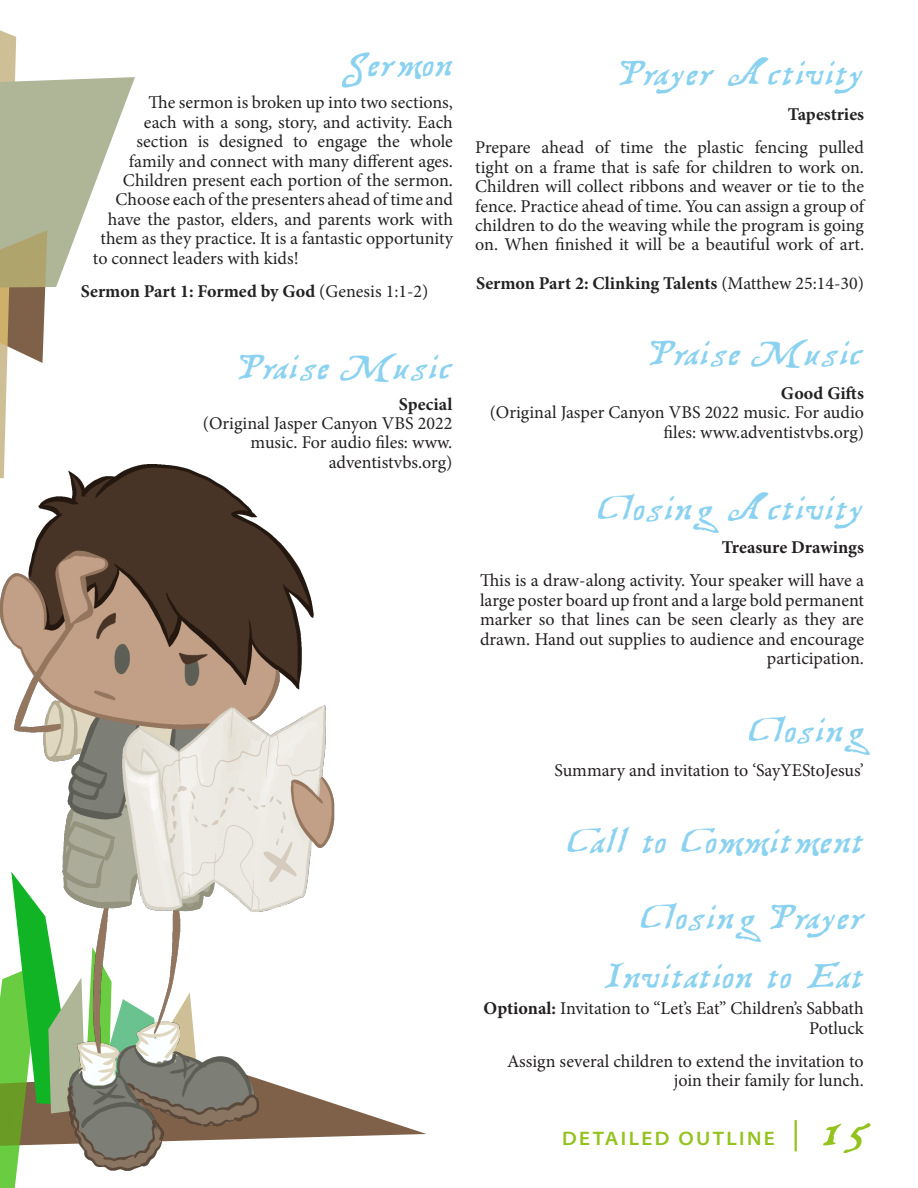
<style>
.page{position:relative;width:918px;height:1188px;background:#fff}
.page>*{position:absolute;margin:0;border:0;box-sizing:border-box;transform-origin:0 0}
.NumberList_ChSab22{font:54px "Treasure Map Deadhand";color:#94c21f}
.t1{font:45px/76.2px "Treasure Map Deadhand";color:#8bd2f0;text-align:right}
.t2{font:600 semi-expanded 19.65px "Myriad Pro";letter-spacing:.12em;color:#94c21f}
.Paragraph_ChSab22{font:18px/19.5px "Minion Pro";color:#222;text-align:right}
.Paragraph_ChSab22-2{font:18px/19.5px "Minion Pro";color:#231f20;text-align:right}
.Paragraph_ChSab22-3{font:700 18px "Minion Pro";color:#222}
.Paragraph_ChSab22-4{font:700 18px "Minion Pro";color:#231f20}
.s1{font-weight:400}
.s2{color:#231f20}
.s3{font-weight:700}
</style>
<div class="page">
<svg style="left:0;top:30px;width:135px;height:411px"></svg>
<svg style="left:0;top:1110px;width:427px;height:78px"></svg>
<img style="left:0;top:441px;width:354px;height:733px">
<hr style="left:795px;top:1120px;width:2px;height:31px;background:#94c21f">
<h2 class="t1" style="left:344px;top:31px;width:111px">Sermon</h2>
<p class="Paragraph_ChSab22" style="left:148px;top:93px;width:306px">The sermon is broken up into two sections,</p>
<p class="Paragraph_ChSab22" style="left:144px;top:112px;width:310px">each with a song, story, and activity. Each</p>
<p class="Paragraph_ChSab22" style="left:136px;top:132px;width:318px">section is designed to engage the whole</p>
<p class="Paragraph_ChSab22" style="left:129px;top:151px;width:326px">family and connect with many different ages.</p>
<p class="Paragraph_ChSab22" style="left:123px;top:171px;width:332px">Children present each portion of the sermon.</p>
<p class="Paragraph_ChSab22" style="left:115px;top:190px;width:339px">Choose each of the presenters ahead of time and</p>
<p class="Paragraph_ChSab22" style="left:108px;top:209px;width:347px">have the pastor, elders, and parents work with</p>
<p class="Paragraph_ChSab22" style="left:100px;top:229px;width:354px">them as they practice. It is a fantastic opportunity</p>
<p class="Paragraph_ChSab22" style="left:93px;top:248px;width:207px">to connect leaders with kids!</p>
<p class="Paragraph_ChSab22-3" style="left:81px;top:278px;width:349px">Sermon Part 1: Formed by God <span class="s1">(Genesis 1:1-2)</span></p>
<h2 class="t1" style="left:237px;top:334px;width:217px">Praise Music</h2>
<p class="Paragraph_ChSab22-3" style="left:399px;top:391px;width:55px">Special</p>
<p class="Paragraph_ChSab22" style="left:203px;top:414px;width:251px">(Original Jasper Canyon VBS 2022 music. For audio files: <span class="s2">www. adventistvbs.org</span>)</p>
<h2 class="t1" style="left:618px;top:40px;width:247px">Prayer Activity</h2>
<p class="Paragraph_ChSab22-3" style="left:788px;top:102px;width:78px">Tapestries</p>
<p class="Paragraph_ChSab22" style="left:475px;top:138px;width:390px;text-align:justify">Prepare ahead of time the plastic fencing pulled tight on a frame that is safe for children to work on.<br>Children will collect ribbons and weaver or tie to the fence. Practice ahead of time. You can assign a group of children to do the weaving while the program is going on. When finished it will be a beautiful work of art.</p>
<p class="Paragraph_ChSab22-3" style="left:476px;top:271px;width:390px">Sermon Part 2: Clinking Talents <span class="s1">(Matthew 25:14-30)</span></p>
<h2 class="t1" style="left:648px;top:319px;width:217px">Praise Music</h2>
<p class="Paragraph_ChSab22-3" style="left:781px;top:381px;width:85px">Good Gifts</p>
<p class="Paragraph_ChSab22" style="left:490px;top:403px;width:376px">(Original Jasper Canyon VBS 2022 music. For audio files: <span class="s2">www.adventistvbs.org</span>)</p>
<h2 class="t1" style="left:598px;top:474px;width:268px">Closing Activity</h2>
<p class="Paragraph_ChSab22-4" style="left:722px;top:535px;width:144px">Treasure Drawings</p>
<p class="Paragraph_ChSab22-2" style="left:480px;top:571px;width:386px">This is a draw-along activity. Your speaker will have a large poster board up front and a large bold permanent marker so that lines can be seen clearly as they are drawn. Hand out supplies to audience and encourage participation.</p>
<h2 class="t1" style="left:749px;top:697px;width:117px">Closing</h2>
<p class="Paragraph_ChSab22-2" style="left:554px;top:761px;width:311px">Summary and invitation to ‘SayYEStoJesus’</p>
<h2 class="t1" style="left:566px;top:807px;width:300px">Call to Commitment<br>Closing Prayer</h2>
<h2 class="t1" style="left:603px;top:942px;width:262px">Invitation to Eat</h2>
<p class="Paragraph_ChSab22-2" style="left:484px;top:999px;width:382px"><span class="s3">Optional:</span> Invitation to “Let’s Eat” Children’s Sabbath<br>Potluck</p>
<p class="Paragraph_ChSab22-2" style="left:507px;top:1051px;width:358px">Assign several children to extend the invitation to join their family for lunch.</p>
<p class="t2" style="left:562px;top:1126px;width:214px">DETAILED OUTLINE</p>
<p class="NumberList_ChSab22" style="left:822px;top:1109px;width:51px">15</p>
</div>
